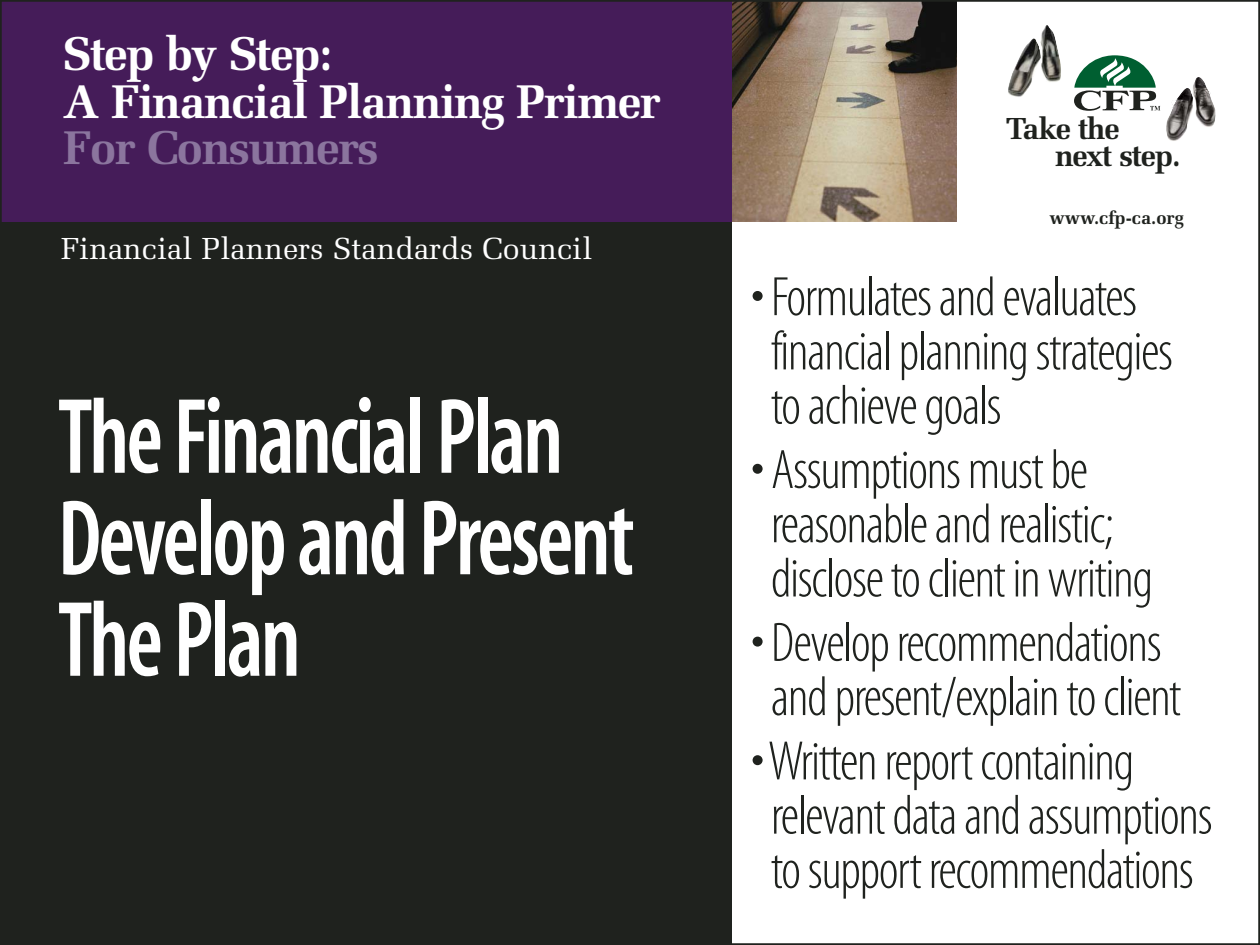
<style>
.page{position:relative;width:1260px;height:945px;background:#fff}
.page>*{position:absolute;margin:0;border:0;box-sizing:border-box;transform-origin:0 0}
.t1{font:108.5px/101.5px "Myriad MM 565 300";letter-spacing:-.03em;color:#fff;scale:.85 1}
.t2{font:56px/54.2px "Myriad MM 215 300";letter-spacing:-.025em;color:#1f221e}
.t3{font:700 47.25px/48.6px "Melior";letter-spacing:-.035em;color:#fff}
.t4{font:700 47.25px "Melior";letter-spacing:-.035em;color:#8b759e}
.t5{font:30.45px "Melior";color:#fff}
.t6{font:700 30.45px/26.6px "Melior";letter-spacing:-.04em;color:#1f221e}
.t7{font:700 18.38px "Melior";color:#1f221e}
</style>
<div class="page">
<img style="left:731px;top:3px;width:226px;height:218px">
<div style="left:0;top:221px;width:731px;height:724px;background:#1f221e"></div>
<div style="left:0;top:0;width:731px;height:221px;background:#451c59"></div>
<svg style="left:1074px;top:55px;width:86px;height:56px"></svg>
<img style="left:1008px;top:25px;width:53px;height:72px">
<img style="left:1166px;top:77px;width:50px;height:64px">
<p class="t3" style="left:63px;top:34px;width:599px">Step by Step:<br>A Financial Planning Primer</p>
<p class="t4" style="left:63px;top:129px;width:317px">For Consumers</p>
<p class="t5" style="left:61px;top:237px;width:533px">Financial Planners Standards Council</p>
<h1 class="t1" style="left:58px;top:396px;width:680px">The Financial Plan<br>Develop and Present<br>The Plan</h1>
<p class="t6" style="left:1055px;top:119px;width:127px;text-indent:-49px">Take the next step.</p>
<p class="t7" style="left:1050px;top:210px;width:136px">www.cfp-ca.org</p>
<p class="t2" style="left:771px;top:273px;width:404px;text-indent:-20px">• Formulates and evaluates financial planning strategies to achieve goals</p>
<p class="t2" style="left:771px;top:446px;width:384px;text-indent:-20px">• Assumptions must be reasonable and realistic; disclose to client in writing</p>
<p class="t2" style="left:751px;top:619px;width:432px;text-align:center">• Develop recommendations and present/explain to client</p>
<p class="t2" style="left:771px;top:737px;width:443px;text-indent:-20px">• Written report containing relevant data and assumptions to support recommendations</p>
</div>
